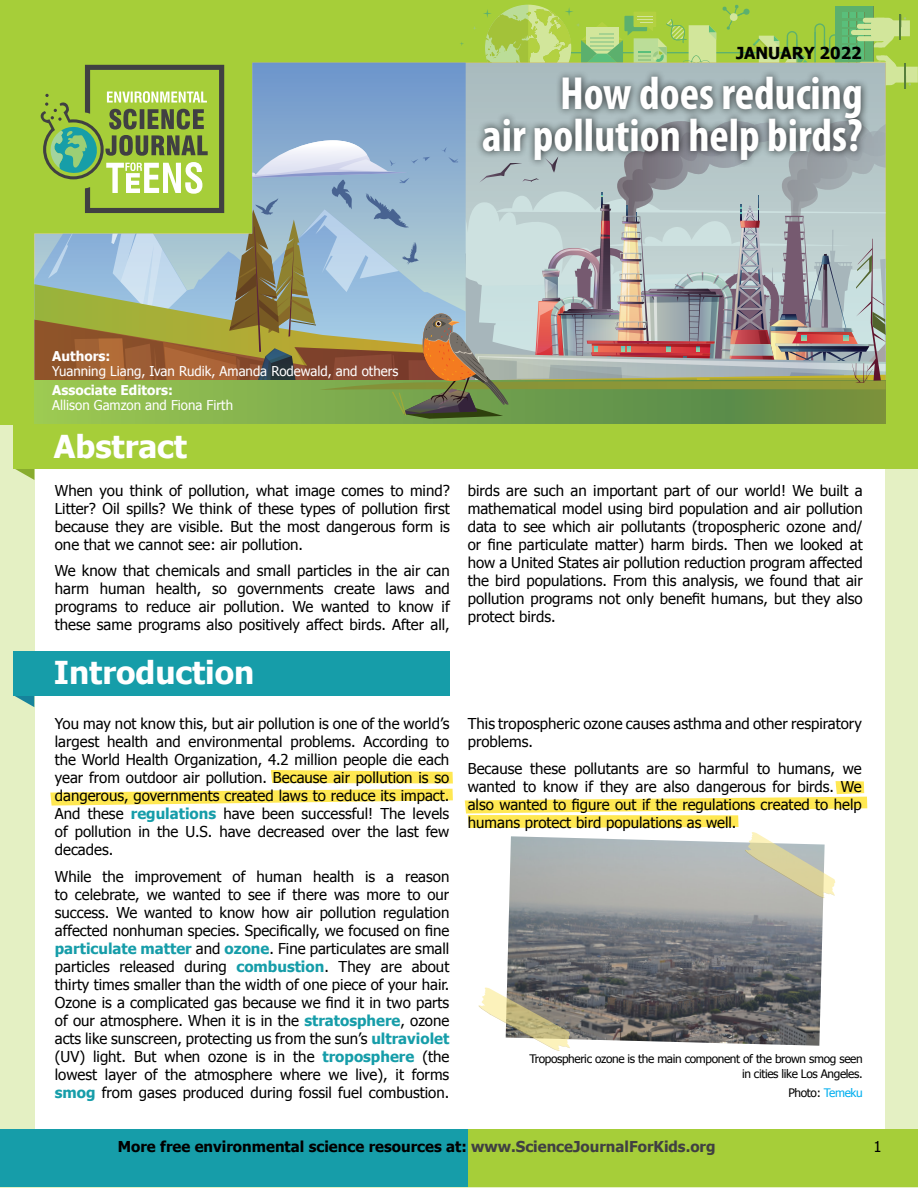
<style>
.page{position:relative;width:918px;height:1188px;background:#e4f0c3}
.page>*{position:absolute;margin:0;border:0;box-sizing:border-box;transform-origin:0 0}
.t1{font:700 condensed 46.65px/42px "Myriad Pro";color:#fff;text-align:right}
.t2{font:700 31.5px "Tahoma";color:#fff}
.t3{font:700 16.5px "Tahoma";color:#000}
.t4{font:15px/18px "Tahoma";color:#000;text-align:justify}
.t5{font:700 15px "Tahoma";color:#000}
.t6{font:13.5px "Tahoma";color:#fff}
.t7{font:700 13.5px "Tahoma";color:#fff}
.t8{font:11.7px/15px "Tahoma";letter-spacing:-.03em;color:#000;text-align:right}
.s1{font-weight:700;color:#169da9}
.s2{color:#00aeef}
.s3{color:#404042}
</style>
<div class="page">
<div style="left:35px;top:425px;width:849px;height:716px;background:#fff"></div>
<div style="left:0;top:0;width:918px;height:424px;background:#a6ce39"></div>
<div style="left:451px;top:1129px;width:467px;height:58px;background:#a6ce39"></div>
<div style="left:0;top:1129px;width:468px;height:58px;background:#169da9"></div>
<svg style="left:15px;top:469px;width:19px;height:11px"></svg>
<div style="left:13px;top:424px;width:905px;height:45px;background:#a6ce39"></div>
<img style="left:34px;top:5px;width:884px;height:419px">
<svg style="left:15px;top:696px;width:19px;height:11px"></svg>
<div style="left:13px;top:651px;width:437px;height:45px;background:#169da9"></div>
<img style="left:507px;top:898px;width:317px;height:148px">
<svg style="left:478px;top:987px;width:93px;height:64px"></svg>
<svg style="left:271px;top:770px;width:182px;height:13px;background:#ffe95e"></svg>
<svg style="left:50px;top:789px;width:403px;height:17px"></svg>
<svg style="left:465px;top:781px;width:402px;height:117px"></svg>
<p class="t3" style="left:736px;top:42px;width:127px">january 2022</p>
<h1 class="t1" style="left:482px;top:73px;width:382px">How does reducing<br>air pollution help birds?</h1>
<p class="t7" style="left:52px;top:347px;width:60px">Authors:</p>
<p class="t6" style="left:52px;top:362px;width:348px">Yuanning Liang, Ivan Rudik, Amanda Rodewald, and others</p>
<p class="t7" style="left:52px;top:381px;width:122px">Associate editors:</p>
<p class="t6" style="left:52px;top:396px;width:182px">Allison Gamzon and Fiona Firth</p>
<h2 class="t2" style="left:54px;top:425px;width:135px">Abstract</h2>
<p class="t4" style="left:55px;top:481px;width:396px">When you think of pollution, what image comes to mind?<br>Litter? Oil spills? We think of these types of pollution first because they are visible. But the most dangerous form is one that we cannot see: air pollution.</p>
<p class="t4" style="left:55px;top:561px;width:396px">We know that chemicals and small particles in the air can harm human health, so governments create laws and programs to reduce air pollution. We wanted to know if these same programs also positively affect birds. After all,</p>
<h2 class="t2" style="left:54px;top:651px;width:202px">Introduction</h2>
<p class="t4" style="left:55px;top:714px;width:396px">You may not know this, but air pollution is one of the world’s largest health and environmental problems. According to the World Health Organization, 4.2 million people die each year from outdoor air pollution. Because air pollution is so dangerous, governments created laws to reduce its impact.<br>And these <span class="s1">regulations</span> have been successful! The levels of pollution in the U.S. have decreased over the last few decades.</p>
<p class="t4" style="left:55px;top:866px;width:396px">While the improvement of human health is a reason to celebrate, we wanted to see if there was more to our success. We wanted to know how air pollution regulation affected nonhuman species. Specifically, we focused on fine <span class="s1">particulate matter</span> and <span class="s1">ozone</span>. Fine particulates are small particles released during <span class="s1">combustion</span>. They are about thirty times smaller than the width of one piece of your hair.<br>Ozone is a complicated gas because we find it in two parts of our atmosphere. When it is in the <span class="s1">stratosphere</span>, ozone acts like sunscreen, protecting us from the sun’s <span class="s1">ultraviolet </span>(UV) light. But when ozone is in the <span class="s1">troposphere</span> (the lowest layer of the atmosphere where we live), it forms <span class="s1">smog</span> from gases produced during fossil fuel combustion.</p>
<p class="t4" style="left:468px;top:481px;width:396px">birds are such an important part of our world! We built a mathematical model using bird population and air pollution data to see which air pollutants (tropospheric ozone and/ or fine particulate matter) harm birds. Then we looked at how a United States air pollution reduction program affected the bird populations. From this analysis, we found that air pollution programs not only benefit humans, but they also protect birds.</p>
<p class="t4" style="left:468px;top:714px;width:396px">This tropospheric ozone causes asthma and other respiratory problems.</p>
<p class="t4" style="left:468px;top:758px;width:396px">Because these pollutants are so harmful to humans, we wanted to know if they are also dangerous for birds. We also wanted to figure out if the regulations created to help humans protect bird populations as well.</p>
<p class="t8" style="left:529px;top:1050px;width:335px">Tropospheric ozone is the main component of the brown smog seen in cities like Los Angeles.</p>
<p class="t8" style="left:788px;top:1085px;width:76px">Photo: <span class="s2">Temeku</span></p>
<p class="t5" style="left:118px;top:1136px;width:599px">Мore free environmental science resources аt: <span class="s3">www.ScienceJournalForKids.org</span></p>
<p class="t4" style="left:873px;top:1136px;width:10px">1</p>
</div>
